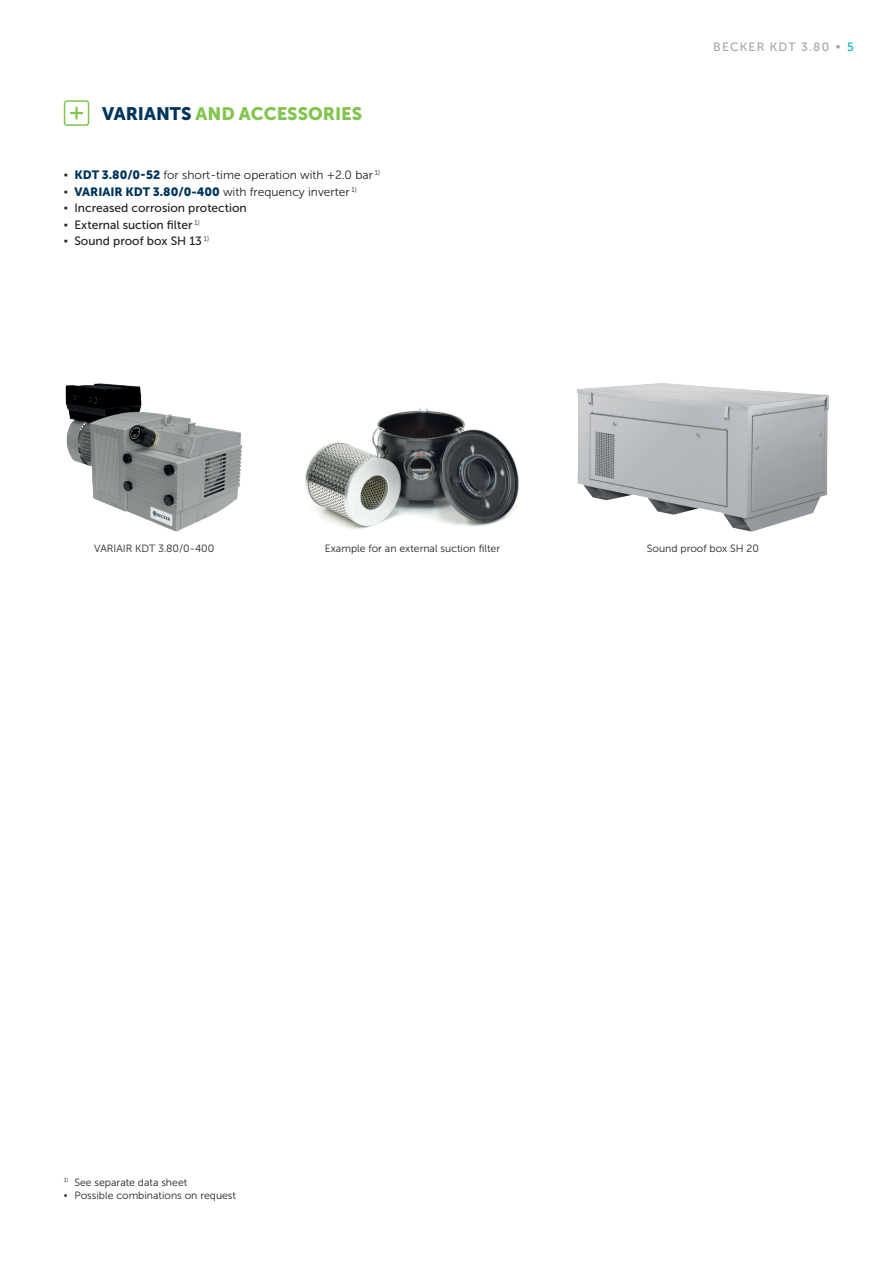
<style>
.page{position:relative;width:893px;height:1263px;background:#fff}
.page>*{position:absolute;margin:0;border:0;box-sizing:border-box;transform-origin:0 0}
.t1{font:18px "Museo Sans 900";color:#82c44d}
.t2{font:12px/16.5px "Museo Sans 300";color:#231f20}
.t3{font:12px/16.5px "Museo Sans 500";color:#231f20}
.t4{font:12px "Museo Sans 500";letter-spacing:.1em;color:#9fa8a0}
.t5{font:700 12px/16.5px "Verdana";color:#231f20;text-align:justify}
.t6{font:10.5px/13.5px "Museo Sans 300";color:#231f20}
.t7{font:700 10.5px "Verdana";color:#231f20}
.t8{font:6.15px "Museo Sans 300";color:#231f20}
.s1{color:#00345c}
.s2{font-family:"Museo Sans 900";color:#00345c}
.s3{color:#00b7c7}
</style>
<div class="page">
<div style="left:64px;top:100px;width:25px;height:26px;border:2px solid #82c44d;border-radius:2px"></div>
<svg style="left:70px;top:107px;width:13px;height:12px"></svg>
<img style="left:305px;top:408px;width:214px;height:121px">
<img style="left:577px;top:383px;width:252px;height:149px">
<img style="left:65px;top:383px;width:178px;height:148px">
<h1 class="t1" style="left:102px;top:103px;width:262px"><span class="s1">VARIANTS</span> AND ACCESSORIES</h1>
<p class="t5" style="left:64px;top:166px;width:6px">▪ ▪ ▪ ▪ ▪</p>
<p class="t2" style="left:74px;top:167px;width:307px"><span class="s2">KDT 3.80/0-52</span> for short-time operation with +2.0 bar <sup>1)<br></sup><span class="s2">VARIAIR KDT 3.80/0-400</span> with frequency inverter <sup>1)</sup></p>
<p class="t3" style="left:74px;top:200px;width:174px">Increased corrosion protection<br>External suction filter <sup>1)<br></sup>Sound proof box SH 13 <sup>1)</sup></p>
<p class="t4" style="left:713px;top:40px;width:142px">BECKER KDT 3.80 • <span class="s3">5</span></p>
<p class="t6" style="left:94px;top:542px;width:122px">VARIAIR KDT 3.80/0-400</p>
<p class="t6" style="left:325px;top:542px;width:177px">Example for an external suction filter</p>
<p class="t6" style="left:647px;top:542px;width:114px">Sound proof box SH 20</p>
<p class="t8" style="left:64px;top:1177px;width:6px">1)</p>
<p class="t7" style="left:64px;top:1188px;width:5px">▪</p>
<p class="t6" style="left:74px;top:1175px;width:163px">See separate data sheet<br>Possible combinations on request</p>
</div>
